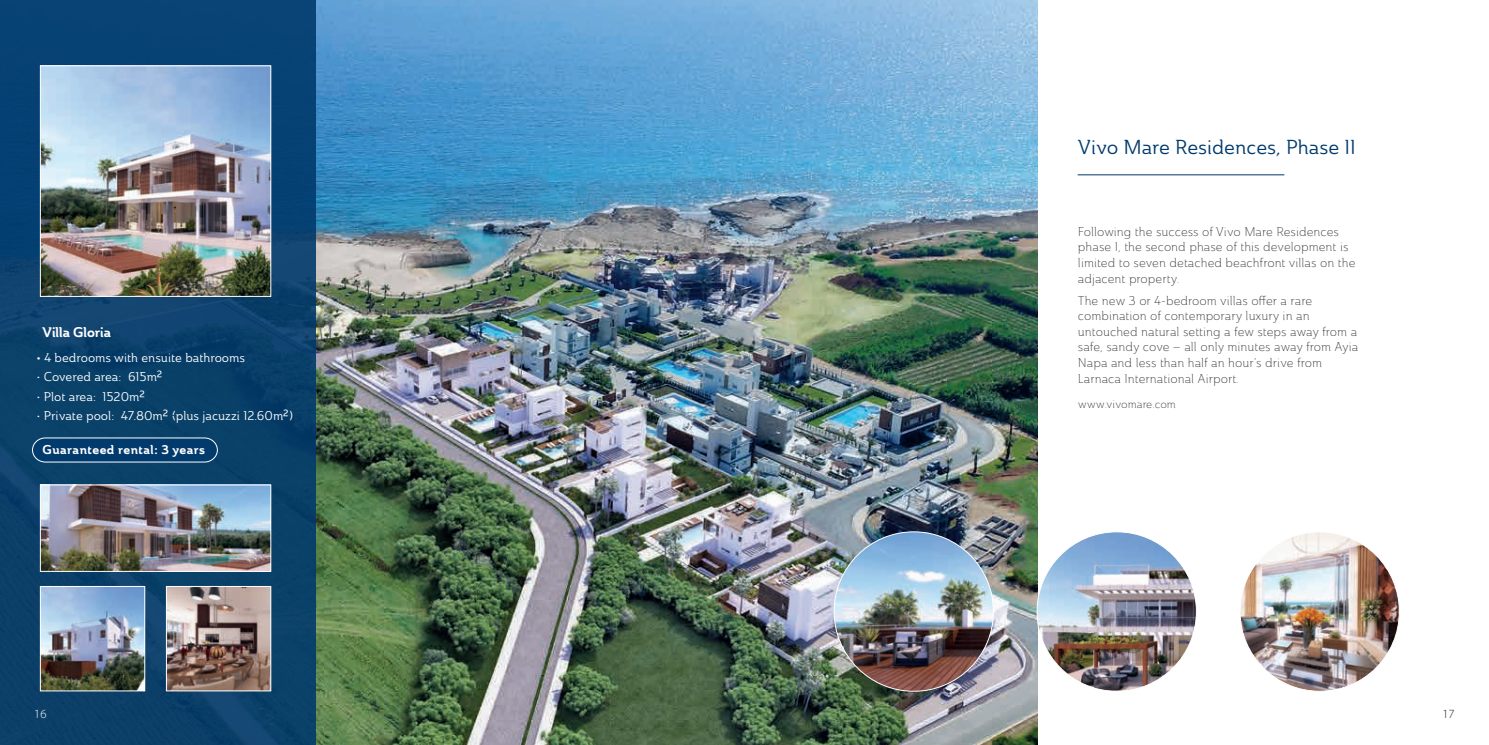
<style>
.page{position:relative;width:1489px;height:745px;background:#fff}
.page>*{position:absolute;margin:0;border:0;box-sizing:border-box;transform-origin:0 0}
.t1{font:20px "Ainslie Nor Reg";color:#013a6c}
.t2{font:13.75px "Ainslie Nor Bol";color:#fff}
.t3{font:12.5px/15.6px "Ainslie Nor Lig";color:#231f20}
.t4{font:12.5px "Ainslie Nor Reg";color:#fff}
.t5{font:12.5px "Ainslie Nor Bol";letter-spacing:.04em;color:#fff}
.t6{font:300 12.5px "Myriad Pro";color:#fff}
.t7{font:300 12.5px "Myriad Pro";color:#231f20}
.t8{font:11.25px "Ainslie Nor Lig";color:#231f20}
.s1{font-family:"Ainslie Nor Bol"}
</style>
<div class="page">
<img style="left:316px;top:0;width:721px;height:744px">
<div style="left:0;top:0;width:316px;height:744px;background:#0a416a"></div>
<img style="left:42px;top:67px;width:227px;height:227px">
<div style="left:40px;top:65px;width:231px;height:231px;border:1px solid #fff"></div>
<img style="left:42px;top:587px;width:101px;height:101px">
<div style="left:40px;top:585px;width:105px;height:105px;border:1px solid #fff"></div>
<img style="left:42px;top:486px;width:227px;height:83px">
<div style="left:40px;top:484px;width:231px;height:87px;border:1px solid #fff"></div>
<img style="left:168px;top:587px;width:101px;height:101px">
<div style="left:166px;top:585px;width:105px;height:105px;border:1px solid #fff"></div>
<hr style="left:1077px;top:174px;width:206px;height:1px;background:#013a6c">
<img style="left:1037px;top:531px;width:159px;height:159px;border-radius:80px">
<img style="left:1239px;top:531px;width:160px;height:159px;border-radius:80px">
<img style="left:834px;top:531px;width:159px;height:159px;border-radius:80px">
<svg style="left:32px;top:437px;width:186px;height:25px"></svg>
<p class="t2" style="left:43px;top:323px;width:70px">Villa Gloria</p>
<p class="t4" style="left:36px;top:349px;width:210px"><span class="s1">•</span> 4 bedrooms with ensuite bathrooms</p>
<p class="t4" style="left:36px;top:369px;width:128px">• Covered area: 615m²</p>
<p class="t4" style="left:36px;top:388px;width:111px">• Plot area: 1520m²</p>
<p class="t4" style="left:36px;top:407px;width:258px">• Private pool: 47.80m² (plus jacuzzi 12.60m²)</p>
<p class="t5" style="left:43px;top:440px;width:164px">Guaranteed rental: 3 years</p>
<h1 class="t1" style="left:1077px;top:135px;width:279px">Vivo Mare Residences, Phase II</h1>
<p class="t3" style="left:1077px;top:223px;width:279px">Following the success of Vivo Mare Residences phase I, the second phase of this development is limited to seven detached beachfront villas on the adjacent property.</p>
<p class="t3" style="left:1077px;top:292px;width:282px">The new 3 or 4-bedroom villas offer a rare combination of contemporary luxury in an untouched natural setting a few steps away from a safe, sandy cove – all only minutes away from Ayia Napa and less than half an hour’s drive from Larnaca International Airport.</p>
<p class="t8" style="left:1077px;top:397px;width:99px">www.vivomare.com</p>
<p class="t6" style="left:34px;top:706px;width:14px">16</p>
<p class="t7" style="left:1442px;top:706px;width:14px">17</p>
</div>
